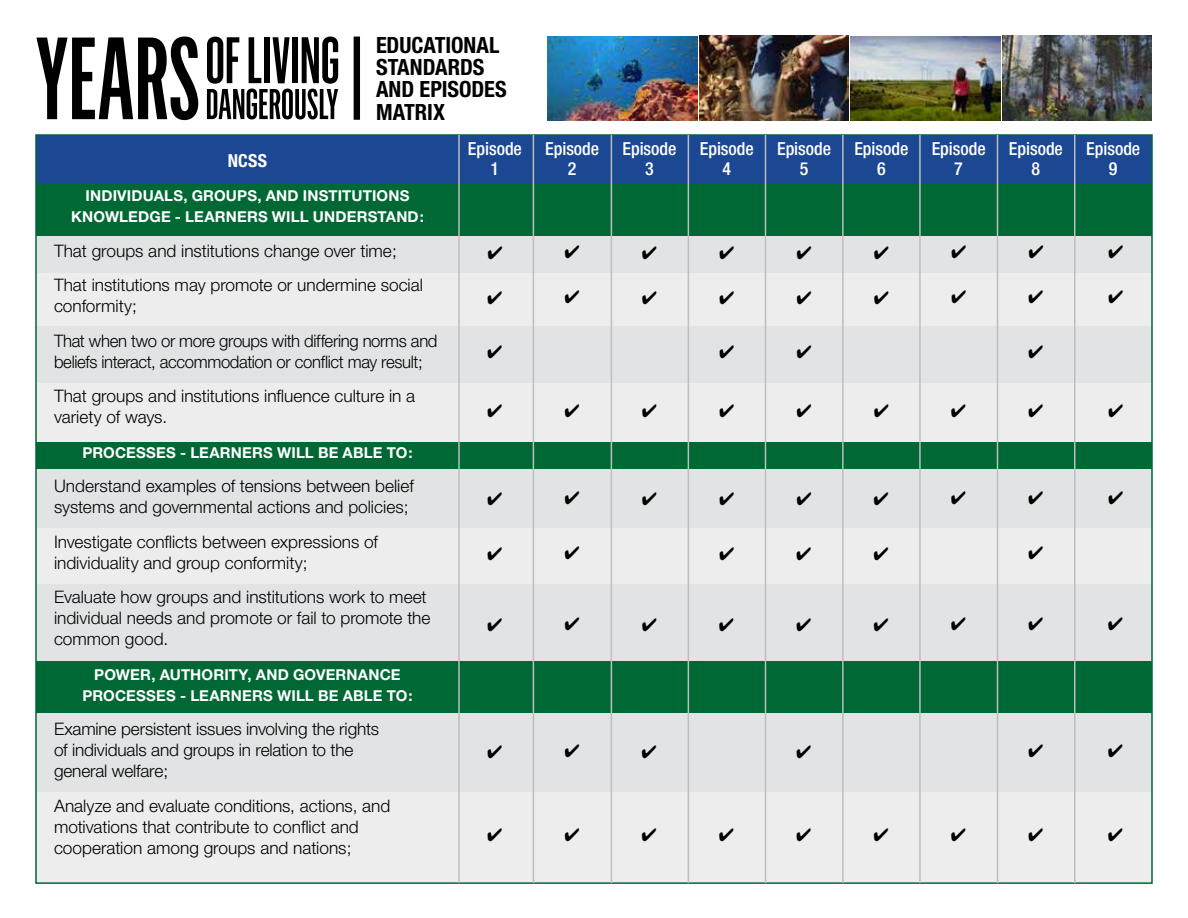
<style>
.page{position:relative;width:1188px;height:918px;background:#fff}
.page>*{position:absolute;margin:0;border:0;box-sizing:border-box;transform-origin:0 0}
.t1{font:700 condensed 22.35px/22.4px "Helvetica Neue";letter-spacing:-.005em;color:#000}
.t2{font:500 condensed 18px "Helvetica Neue";letter-spacing:-.005em;color:#fff}
.t3{font:700 condensed 18px "Helvetica Neue";color:#fff}
.t4{font:300 17.25px/21px "Helvetica Neue";letter-spacing:-.005em;color:#000}
.t5{font:700 15px/21px "Helvetica Neue";letter-spacing:.01em;color:#fff;text-align:center}
</style>
<div class="page">
<svg style="left:207px;top:37px;width:131px;height:82px"></svg>
<svg style="left:36px;top:37px;width:162px;height:83px"></svg>
<div style="left:354px;top:37px;width:6px;height:83px;background:#000"></div>
<img style="left:548px;top:36px;width:149px;height:84px">
<img style="left:699px;top:36px;width:150px;height:84px">
<img style="left:851px;top:36px;width:149px;height:84px">
<img style="left:1002px;top:36px;width:150px;height:84px">
<div style="left:36px;top:135px;width:1116px;height:49px;background:#1c4792"></div>
<div style="left:36px;top:211px;width:1116px;height:672px;background:#ededee"></div>
<div style="left:36px;top:234px;width:1116px;height:38px;background:#e2e3e4"></div>
<div style="left:36px;top:326px;width:1116px;height:56px;background:#e2e3e4"></div>
<div style="left:36px;top:664px;width:1116px;height:128px;background:#e2e3e4"></div>
<div style="left:36px;top:467px;width:1116px;height:61px;background:#e2e3e4"></div>
<div style="left:36px;top:584px;width:1116px;height:81px;background:#e2e3e4"></div>
<div style="left:36px;top:442px;width:1116px;height:27px;background:#006834"></div>
<div style="left:36px;top:662px;width:1116px;height:51px;background:#006834"></div>
<div style="left:36px;top:184px;width:1116px;height:52px;background:#006834"></div>
<hr style="left:458px;top:135px;width:2px;height:748px;background:#bcbec0">
<hr style="left:533px;top:135px;width:1px;height:748px;background:#bcbec0">
<hr style="left:611px;top:135px;width:1px;height:748px;background:#bcbec0">
<hr style="left:688px;top:135px;width:1px;height:748px;background:#bcbec0">
<hr style="left:765px;top:135px;width:1px;height:748px;background:#bcbec0">
<hr style="left:842px;top:135px;width:2px;height:748px;background:#bcbec0">
<hr style="left:919px;top:135px;width:2px;height:748px;background:#bcbec0">
<hr style="left:997px;top:135px;width:1px;height:748px;background:#bcbec0">
<hr style="left:1074px;top:135px;width:2px;height:748px;background:#bcbec0">
<p class="t1" style="left:376px;top:33px;width:132px">EDUCATIONAL<br>STANDARDS<br>AND EPISODES<br>MATRIX</p>
<p class="t2" style="left:468px;top:138px;width:56px">Episode</p>
<p class="t2" style="left:545px;top:138px;width:56px">Episode</p>
<p class="t2" style="left:623px;top:138px;width:56px">Episode</p>
<p class="t2" style="left:700px;top:138px;width:56px">Episode</p>
<p class="t2" style="left:777px;top:138px;width:56px">Episode</p>
<p class="t2" style="left:854px;top:138px;width:56px">Episode</p>
<p class="t2" style="left:932px;top:138px;width:56px">Episode</p>
<p class="t2" style="left:1009px;top:138px;width:56px">Episode</p>
<p class="t2" style="left:1086px;top:138px;width:56px">Episode</p>
<p class="t2" style="left:491px;top:158px;width:10px">1</p>
<p class="t2" style="left:568px;top:158px;width:10px">2</p>
<p class="t2" style="left:645px;top:158px;width:10px">3</p>
<p class="t2" style="left:722px;top:158px;width:10px">4</p>
<p class="t2" style="left:800px;top:158px;width:10px">5</p>
<p class="t2" style="left:877px;top:158px;width:10px">6</p>
<p class="t2" style="left:954px;top:158px;width:10px">7</p>
<p class="t2" style="left:1032px;top:158px;width:10px">8</p>
<p class="t2" style="left:1109px;top:158px;width:10px">9</p>
<p class="t5" style="left:71px;top:185px;width:354px">INDIVIDUALS, GROUPS, AND INSTITUTIONS<br>KNOWLEDGE - LEARNERS WILL UNDERSTAND:</p>
<p class="t4" style="left:54px;top:233px;width:371px;line-height:34.5px">That groups and institutions change over time;<br>That institutions may promote or undermine social</p>
<p class="t4" style="left:54px;top:288px;width:385px;line-height:34.5px">conformity;<br>That when two or more groups with differing norms and</p>
<p class="t4" style="left:54px;top:344px;width:370px;line-height:34.5px">beliefs interact, accommodation or conflict may result;<br>That groups and institutions influence culture in a</p>
<p class="t4" style="left:54px;top:406px;width:115px">variety of ways.</p>
<p class="t5" style="left:82px;top:442px;width:332px">PROCESSES - LEARNERS WILL BE ABLE TO:</p>
<p class="t4" style="left:54px;top:475px;width:361px">Understand examples of tensions between belief systems and governmental actions and policies;</p>
<p class="t4" style="left:54px;top:531px;width:326px">Investigate conflicts between expressions of individuality and group conformity;</p>
<p class="t4" style="left:54px;top:586px;width:378px">Evaluate how groups and institutions work to meet individual needs and promote or fail to promote the common good.</p>
<p class="t5" style="left:82px;top:664px;width:332px">POWER, AUTHORITY, AND GOVERNANCE<br>PROCESSES - LEARNERS WILL BE ABLE TO:</p>
<p class="t4" style="left:54px;top:718px;width:327px">Examine persistent issues involving the rights of individuals and groups in relation to the general welfare;</p>
<p class="t4" style="left:54px;top:795px;width:338px">Analyze and evaluate conditions, actions, and motivations that contribute to conflict and cooperation among groups and nations;</p>
<p class="t3" style="left:228px;top:149px;width:41px">NCSS</p>
</div>
